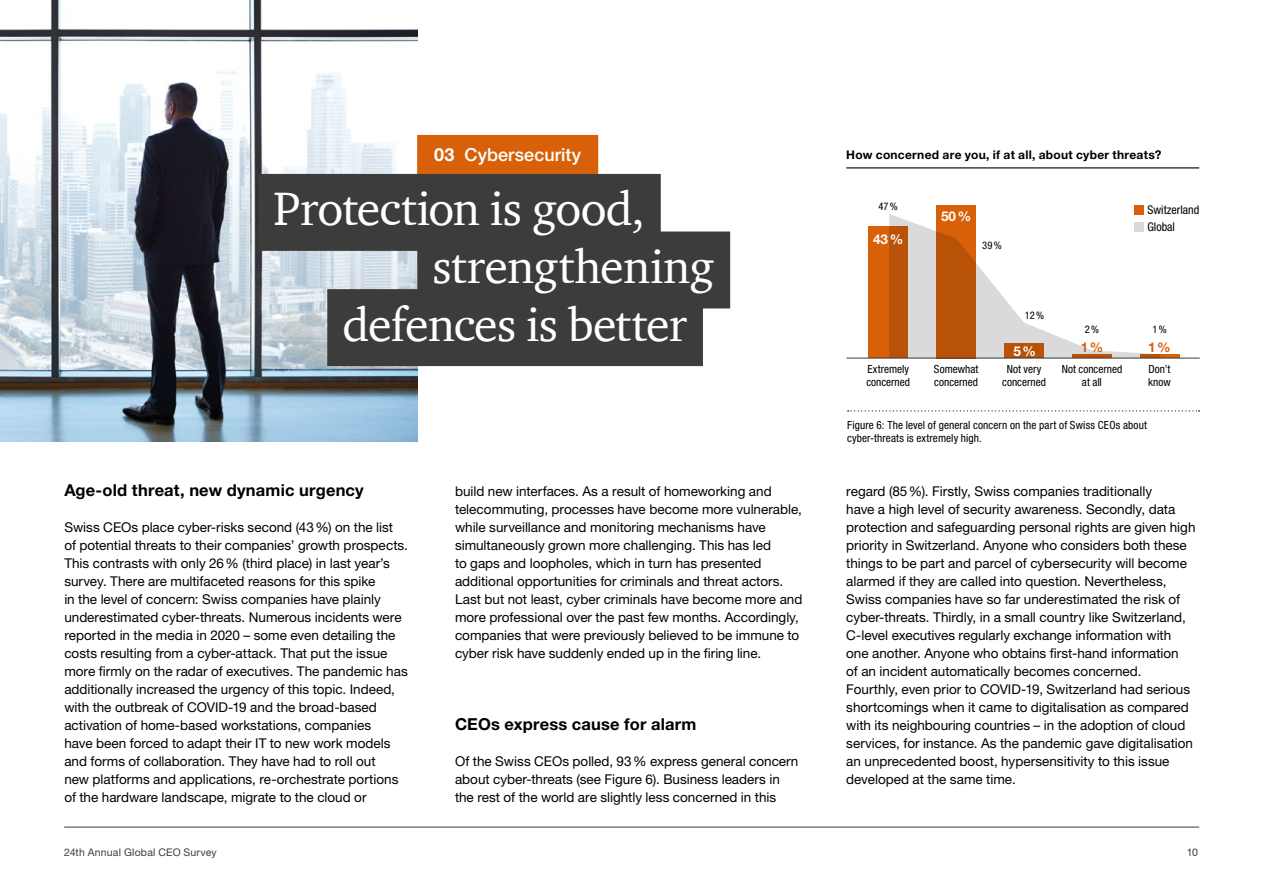
<style>
.page{position:relative;width:1263px;height:893px;background:#fff}
.page>*{position:absolute;margin:0;border:0;box-sizing:border-box;transform-origin:0 0}
.t1{font:48px "ITC Charter Com";letter-spacing:-.015em;color:#fff}
.t2{font:500 18px "Helvetica Neue LT Std";color:#fff}
.t3{font:700 16.5px "Helvetica Neue LT Std";letter-spacing:.01em;color:#000}
.t4{font:13.5px/18px "Helvetica Neue LT Std";color:#000}
.t5{font:700 13.5px "Helvetica Neue LT Std";color:#fff}
.t6{font:700 13.5px "Helvetica Neue LT Std";color:#d76009}
.t7{font:700 12px "Helvetica Neue LT Std";letter-spacing:.025em;color:#000}
.t8{font:condensed 12px/17.2px "Helvetica Neue LT Std";color:#000}
.t9{font:condensed 11.25px/12.8px "Helvetica Neue LT Std";letter-spacing:.005em;color:#000}
.t10{font:10.5px "Helvetica Neue LT Std";letter-spacing:.015em;color:#3c3c3b}
.t11{font:condensed 10.5px "Helvetica Neue LT Std";color:#000}
.s1{font-weight:700}
</style>
<div class="page">
<img style="left:0;top:0;width:417px;height:442px">
<div style="left:417px;top:135px;width:181px;height:39px;background:#d76009"></div>
<div style="left:258px;top:174px;width:403px;height:77px;background:#3c3c3b"></div>
<div style="left:417px;top:232px;width:313px;height:76px;background:#3c3c3b"></div>
<div style="left:327px;top:289px;width:376px;height:77px;background:#3c3c3b"></div>
<svg style="left:848px;top:410px;width:351px;height:1px"></svg>
<hr style="left:846px;top:167px;width:353px;height:1px;background:#000">
<div style="left:936px;top:205px;width:40px;height:153px;background:#d76009"></div>
<svg style="left:1160px;top:354px;width:20px;height:4px"></svg>
<div style="left:868px;top:227px;width:40px;height:131px;background:#d76009"></div>
<hr style="left:847px;top:358px;width:353px;height:1px;background:#3c3c3b">
<div style="left:1134px;top:205px;width:9px;height:10px;background:#d76009"></div>
<svg style="left:889px;top:214px;width:271px;height:144px"></svg>
<hr style="left:64px;top:827px;width:1135px;height:1px;background:#3c3c3b">
<h2 class="t2" style="left:434px;top:144px;width:149px"><span class="s1">03</span> Cybersecurity</h2>
<h1 class="t1" style="left:274px;top:179px;width:373px">Protection is good,</h1>
<h1 class="t1" style="left:433px;top:237px;width:283px">strengthening</h1>
<h1 class="t1" style="left:343px;top:295px;width:346px">defences is better</h1>
<p class="t3" style="left:64px;top:480px;width:301px">Age-old threat, new dynamic urgency</p>
<p class="t4" style="left:64px;top:518px;width:345px">Swiss CEOs place cyber-risks second (43%) on the list of potential threats to their companies’ growth prospects.<br>This contrasts with only 26% (third place) in last year’s survey. There are multifaceted reasons for this spike<br>in the level of concern: Swiss companies have plainly underestimated cyber-threats. Numerous incidents were reported in the media in 2020 – some even detailing the costs resulting from a cyber-attack. That put the issue more firmly on the radar of executives. The pandemic has additionally increased the urgency of this topic. Indeed, with the outbreak of COVID-19 and the broad-based activation of home-based workstations, companies<br>have been forced to adapt their IT to new work models and forms of collaboration. They have had to roll out<br>new platforms and applications, re-orchestrate portions of the hardware landscape, migrate to the cloud or</p>
<p class="t4" style="left:455px;top:482px;width:349px">build new interfaces. As a result of homeworking and telecommuting, processes have become more vulnerable, while surveillance and monitoring mechanisms have simultaneously grown more challenging. This has led<br>to gaps and loopholes, which in turn has presented additional opportunities for criminals and threat actors.<br>Last but not least, cyber criminals have become more and more professional over the past few months. Accordingly, companies that were previously believed to be immune to cyber risk have suddenly ended up in the firing line.</p>
<p class="t3" style="left:455px;top:714px;width:243px">CEOs express cause for alarm</p>
<p class="t4" style="left:455px;top:752px;width:345px">Of the Swiss CEOs polled, 93% express general concern about cyber-threats (see Figure 6). Business leaders in the rest of the world are slightly less concerned in this</p>
<p class="t7" style="left:846px;top:147px;width:317px">How concerned are you, if at all, about cyber threats?</p>
<p class="t11" style="left:878px;top:200px;width:21px">47%</p>
<p class="t5" style="left:873px;top:230px;width:32px">43%</p>
<p class="t9" style="left:866px;top:363px;width:45px">Extremely concerned</p>
<p class="t5" style="left:941px;top:208px;width:32px">50%</p>
<p class="t11" style="left:982px;top:240px;width:21px">39%</p>
<p class="t8" style="left:1147px;top:201px;width:53px">Switzerland<br>Global</p>
<p class="t11" style="left:1025px;top:309px;width:21px">12%</p>
<p class="t11" style="left:1085px;top:323px;width:16px">2%</p>
<p class="t11" style="left:1152px;top:323px;width:16px">1%</p>
<p class="t5" style="left:1013px;top:342px;width:24px">5%</p>
<p class="t6" style="left:1081px;top:338px;width:24px">1%</p>
<p class="t6" style="left:1148px;top:338px;width:24px">1%</p>
<p class="t9" style="left:934px;top:363px;width:46px">Somewhat concerned</p>
<p class="t9" style="left:1002px;top:363px;width:45px;text-align:center">Not very concerned</p>
<p class="t9" style="left:1062px;top:363px;width:62px;text-align:center">Not concerned at all</p>
<p class="t9" style="left:1148px;top:363px;width:24px">Don’t know</p>
<p class="t9" style="left:847px;top:418px;width:301px;line-height:13.5px">Figure 6: The level of general concern on the part of Swiss CEOs about cyber-threats is extremely high.</p>
<p class="t4" style="left:846px;top:482px;width:351px">regard (85%). Firstly, Swiss companies traditionally<br>have a high level of security awareness. Secondly, data protection and safeguarding personal rights are given high priority in Switzerland. Anyone who considers both these things to be part and parcel of cybersecurity will become alarmed if they are called into question. Nevertheless, Swiss companies have so far underestimated the risk of cyber-threats. Thirdly, in a small country like Switzerland, C-level executives regularly exchange information with one another. Anyone who obtains first-hand information<br>of an incident automatically becomes concerned.<br>Fourthly, even prior to COVID-19, Switzerland had serious shortcomings when it came to digitalisation as compared with its neighbouring countries – in the adoption of cloud services, for instance. As the pandemic gave digitalisation an unprecedented boost, hypersensitivity to this issue developed at the same time.</p>
<p class="t10" style="left:64px;top:846px;width:154px">24th Annual Global CEO Survey</p>
<p class="t10" style="left:1187px;top:846px;width:13px">10</p>
</div>
